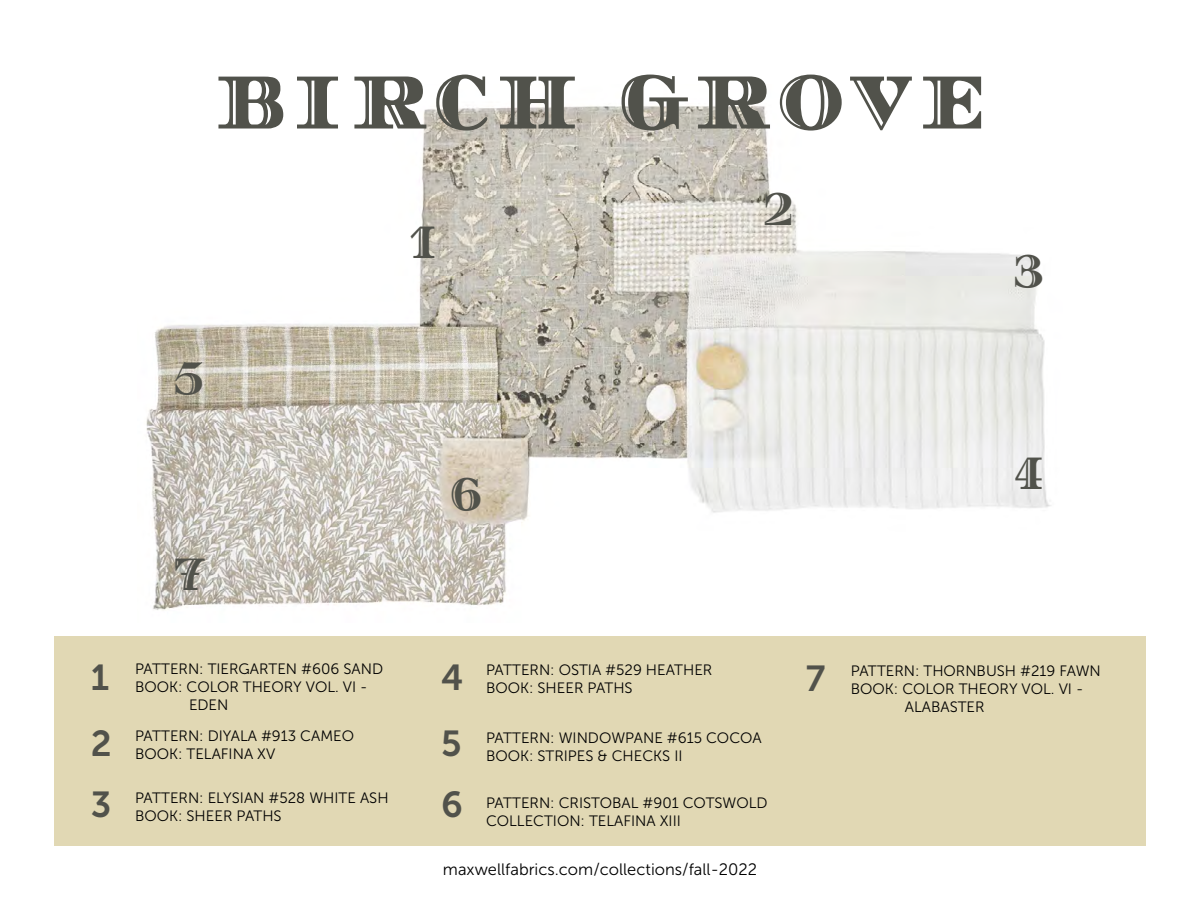
<style>
.page{position:relative;width:1200px;height:900px;background:#fff}
.page>*{position:absolute;margin:0;border:0;box-sizing:border-box;transform-origin:0 0}
.t1{font:93px "Diplomata SC";letter-spacing:.14em;color:#51524b;scale:.6 1}
.t2{font:48.3px "Diplomata SC";color:#51524b;scale:.6 1}
.t3{font:36px/65.7px "Museo Sans 700";color:#51524b}
.t4{font:16.5px "Museo Sans 300";color:#000}
.t5{font:15px/18px "Museo Sans 300";color:#000}
</style>
<div class="page">
<img style="left:146px;top:105px;width:905px;height:505px">
<div style="left:54px;top:636px;width:1092px;height:210px;background:#e1d8b4"></div>
<h1 class="t1" style="left:214px;top:42px;width:1287px">birch grove</h1>
<h2 class="t2" style="left:409px;top:213px;width:47px">1</h2>
<h2 class="t2" style="left:764px;top:180px;width:51px">2</h2>
<h2 class="t2" style="left:1014px;top:242px;width:51px">3</h2>
<h2 class="t2" style="left:174px;top:349px;width:51px">5</h2>
<h2 class="t2" style="left:174px;top:545px;width:55px">7</h2>
<h3 class="t3" style="left:91px;top:645px;width:22px">1<br>2</h3>
<h3 class="t3" style="left:91px;top:771px;width:22px">3</h3>
<p class="t5" style="left:135px;top:660px;width:250px">PATTERN: TIERGARTEN #606 SAND</p>
<p class="t5" style="left:135px;top:678px;width:234px">BOOK: COLOR THEORY VOL. VI -</p>
<p class="t5" style="left:189px;top:696px;width:41px">EDEN</p>
<p class="t5" style="left:135px;top:727px;width:221px">PATTERN: DIYALA #913 CAMEO<br>BOOK: TELAFINA XV</p>
<p class="t5" style="left:135px;top:789px;width:255px">PATTERN: ELYSIAN #528 WHITE ASH<br>BOOK: SHEER PATHS</p>
<h2 class="t2" style="left:450px;top:465px;width:55px">6</h2>
<h2 class="t2" style="left:1014px;top:444px;width:51px">4</h2>
<h3 class="t3" style="left:441px;top:645px;width:24px">4<br>5</h3>
<h3 class="t3" style="left:441px;top:771px;width:23px">6</h3>
<p class="t5" style="left:486px;top:661px;width:228px">PATTERN: OSTIA #529 HEATHER<br>BOOK: SHEER PATHS</p>
<p class="t5" style="left:486px;top:729px;width:277px">PATTERN: WINDOWPANE #615 COCOA<br>BOOK: STRIPES &amp; CHECKS II</p>
<p class="t5" style="left:486px;top:794px;width:283px">PATTERN: CRISTOBAL #901 COTSWOLD<br>COLLECTION: TELAFINA XIII</p>
<p class="t4" style="left:443px;top:860px;width:316px">maxwellfabrics.com/collections/fall-2022</p>
<h3 class="t3" style="left:806px;top:646px;width:21px">7</h3>
<p class="t5" style="left:851px;top:662px;width:252px">PATTERN: THORNBUSH #219 FAWN</p>
<p class="t5" style="left:851px;top:680px;width:234px">BOOK: COLOR THEORY VOL. VI -</p>
<p class="t5" style="left:905px;top:698px;width:81px">ALABASTER</p>
</div>
